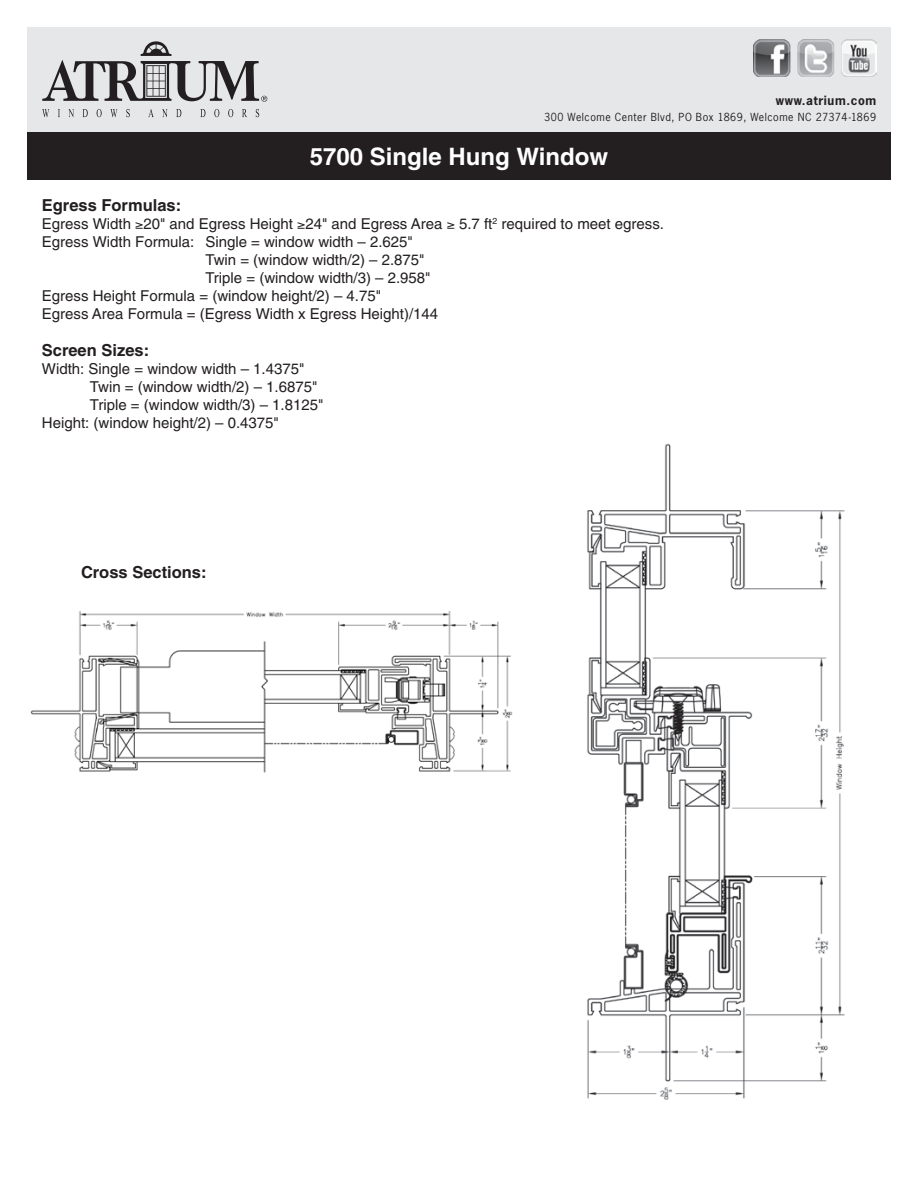
<style>
.page{position:relative;width:918px;height:1188px;background:#fff}
.page>*{position:absolute;margin:0;border:0;box-sizing:border-box;transform-origin:0 0}
.t1{font:700 24px "Helvetica";color:#fff}
.t2{font:700 16.5px "Helvetica";color:#231f20}
.t3{font:15px "Helvetica";color:#231f20}
.t4{font:700 12px "News Gothic Std";letter-spacing:.05em;color:#231f20}
.t5{font:10.5px "News Gothic Std";letter-spacing:.05em;color:#231f20}
</style>
<div class="page">
<div style="left:27px;top:27px;width:864px;height:109px;background:#e6e7e9"></div>
<div style="left:27px;top:132px;width:864px;height:7px;background:#231f20"></div>
<svg style="left:42px;top:41px;width:225px;height:76px"></svg>
<img style="left:753px;top:40px;width:123px;height:36px">
<div style="left:27px;top:136px;width:864px;height:44px;background:#231f20"></div>
<img style="left:587px;top:443px;width:258px;height:657px">
<img style="left:30px;top:611px;width:483px;height:162px">
<p class="t4" style="left:776px;top:92px;width:102px">www.atrium.com</p>
<p class="t5" style="left:544px;top:111px;width:333px">300 Welcome Center Blvd, PO Box 1869, Welcome NC 27374-1869</p>
<h1 class="t1" style="left:310px;top:142px;width:300px">5700 Single Hung Window</h1>
<p class="t2" style="left:42px;top:195px;width:141px">Egress Formulas:</p>
<p class="t3" style="left:42px;top:215px;width:624px">Egress Width ≥20" and Egress Height ≥24" and Egress Area ≥ 5.7 ft<sup>2</sup> required to meet egress.</p>
<p class="t3" style="left:42px;top:233px;width:373px">Egress Width Formula: Single = window width – 2.625"</p>
<p class="t3" style="left:205px;top:251px;width:221px">Twin = (window width/2) – 2.875"</p>
<p class="t3" style="left:205px;top:269px;width:227px">Triple = (window width/3) – 2.958"</p>
<p class="t3" style="left:42px;top:287px;width:341px">Egress Height Formula = (window height/2) – 4.75"</p>
<p class="t3" style="left:42px;top:305px;width:398px">Egress Area Formula = (Egress Width x Egress Height)/144</p>
<p class="t2" style="left:42px;top:340px;width:109px">Screen Sizes:</p>
<p class="t3" style="left:42px;top:360px;width:264px">Width: Single = window width – 1.4375"</p>
<p class="t3" style="left:90px;top:378px;width:229px">Twin = (window width/2) – 1.6875"</p>
<p class="t3" style="left:90px;top:396px;width:235px">Triple = (window width/3) – 1.8125"</p>
<p class="t3" style="left:42px;top:414px;width:239px">Height: (window height/2) – 0.4375"</p>
<p class="t2" style="left:81px;top:562px;width:127px">Cross Sections:</p>
</div>
